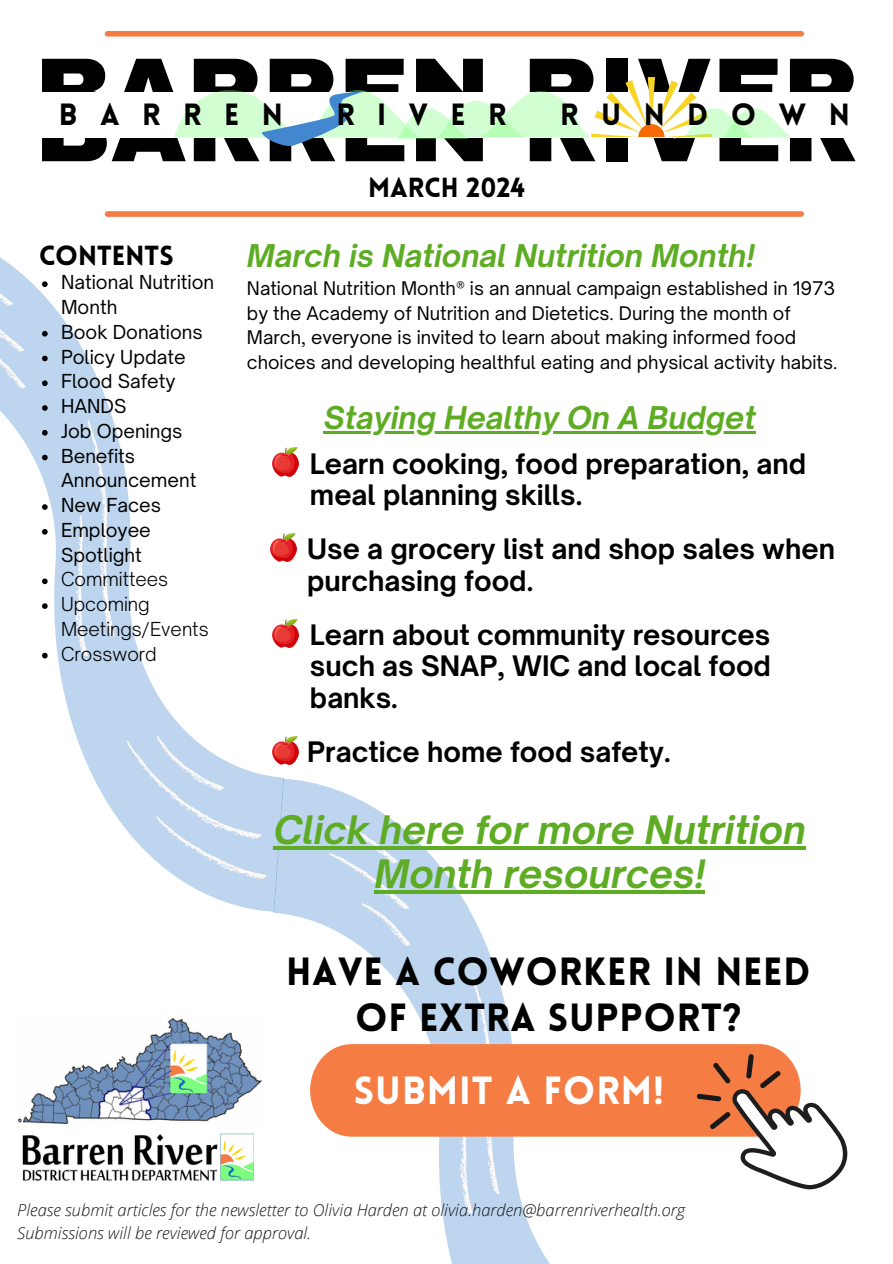
<style>
.page{position:relative;width:893px;height:1264px;background:#fff}
.page>*{position:absolute;margin:0;border:0;box-sizing:border-box;transform-origin:0 0}
.t1{font:900 97.5px "Archivo";color:#000}
.t2{font:900 38.4px/45.6px "Lovelo";letter-spacing:.02em;color:#000;text-align:center}
.t3{font:900 38.4px "Lovelo";letter-spacing:.025em;color:#fff}
.t4{font:italic 700 37.5px/43.8px "Open Sauce One";color:#5eac24;text-align:center}
.t5{font:italic 700 30px "Open Sauce One";color:#5eac24}
.t6{font:900 30px "Lovelo";color:#000}
.t7{font:700 27px/31.5px "Open Sauce One";color:#000}
.t8{font:900 27px "Lovelo";color:#000}
.t9{font:18.45px/24.8px "Open Sauce One";color:#000}
.t10{font:300 18.45px/24.8px "Open Sauce One";color:#000}
.t11{font:18px/24.8px "Open Sauce One";color:#000}
.t12{font:italic 300 16.5px "Open Sans";color:#181818}
</style>
<div class="page">
<svg style="left:0;top:264px;width:299px;height:616px"></svg>
<svg style="left:235px;top:778px;width:472px;height:304px"></svg>
<svg style="left:288px;top:821px;width:406px;height:442px"></svg>
<div style="left:107px;top:211px;width:694px;height:6px;background:#f57c43"></div>
<img style="left:18px;top:1018px;width:243px;height:105px">
<img style="left:22px;top:1133px;width:232px;height:48px">
<div style="left:107px;top:31px;width:694px;height:6px;background:#f57c43"></div>
<svg style="left:174px;top:77px;width:618px;height:69px"></svg>
<svg style="left:310px;top:1044px;width:538px;height:146px"></svg>
<svg style="left:42px;top:281px;width:6px;height:6px"></svg>
<svg style="left:42px;top:331px;width:6px;height:5px"></svg>
<svg style="left:42px;top:355px;width:6px;height:6px"></svg>
<svg style="left:42px;top:380px;width:6px;height:6px"></svg>
<svg style="left:42px;top:405px;width:6px;height:6px"></svg>
<svg style="left:42px;top:430px;width:6px;height:5px"></svg>
<svg style="left:42px;top:454px;width:6px;height:6px"></svg>
<svg style="left:42px;top:504px;width:6px;height:6px"></svg>
<svg style="left:42px;top:529px;width:6px;height:5px"></svg>
<svg style="left:42px;top:578px;width:6px;height:6px"></svg>
<svg style="left:42px;top:603px;width:6px;height:6px"></svg>
<svg style="left:42px;top:652px;width:6px;height:6px"></svg>
<hr style="left:274px;top:846px;width:531px;height:3px;background:#5eac24">
<hr style="left:374px;top:890px;width:144px;height:3px;background:#5eac24">
<hr style="left:518px;top:890px;width:187px;height:3px;background:#5eac24">
<hr style="left:324px;top:431px;width:431px;height:3px;background:#5eac24">
<img style="left:270px;top:533px;width:26px;height:28px">
<img style="left:273px;top:619px;width:26px;height:28px">
<img style="left:273px;top:736px;width:26px;height:28px">
<p class="t1" style="left:35px;top:40px;width:825px">BARREN RIVER</p>
<p class="t1" style="left:35px;top:76px;width:825px">BARREN RIVER</p>
<h4 class="t6" style="left:59px;top:102px;width:62px">B A</h4>
<h4 class="t6" style="left:142px;top:102px;width:61px">R R</h4>
<h4 class="t6" style="left:224px;top:102px;width:60px">E N</h4>
<h4 class="t6" style="left:336px;top:102px;width:20px">R</h4>
<h4 class="t6" style="left:377px;top:102px;width:11px">I</h4>
<h4 class="t6" style="left:409px;top:102px;width:99px">VER</h4>
<h4 class="t6" style="left:560px;top:102px;width:20px">R</h4>
<h4 class="t6" style="left:601px;top:102px;width:22px">U</h4>
<h4 class="t6" style="left:643px;top:102px;width:66px">N D</h4>
<h4 class="t6" style="left:731px;top:102px;width:77px">O W</h4>
<h4 class="t6" style="left:828px;top:102px;width:23px">N</h4>
<p class="t8" style="left:39px;top:245px;width:136px">CONTENTS</p>
<p class="t9" style="left:61px;top:270px;width:155px">National Nutrition<br>Month</p>
<p class="t9" style="left:61px;top:319px;width:143px">Book Donations</p>
<p class="t9" style="left:61px;top:344px;width:126px">Policy Update</p>
<p class="t9" style="left:61px;top:369px;width:116px">Flood Safety</p>
<p class="t9" style="left:61px;top:393px;width:67px">HANDS</p>
<p class="t9" style="left:61px;top:418px;width:123px">Job Openings</p>
<h6 class="t9" style="left:61px;top:443px;width:137px">Benefits<br>Announcement</h6>
<p class="t9" style="left:61px;top:492px;width:101px">New Faces</p>
<p class="t9" style="left:61px;top:517px;width:91px">Employee<br>Spotlight</p>
<p class="t10" style="left:61px;top:567px;width:109px">Committees</p>
<p class="t10" style="left:61px;top:591px;width:149px">Upcoming<br>Meetings/Events</p>
<p class="t10" style="left:61px;top:641px;width:97px">Crossword</p>
<p class="t8" style="left:368px;top:177px;width:158px">MARCH 2024</p>
<p class="t5" style="left:247px;top:237px;width:509px">March is National Nutrition Month!</p>
<p class="t11" style="left:247px;top:275px;width:592px">National Nutrition Month® is an annual campaign established in 1973 by the Academy of Nutrition and Dietetics. During the month of March, everyone is invited to learn about making informed food choices and developing healthful eating and physical activity habits.</p>
<p class="t5" style="left:324px;top:399px;width:433px">Staying Healthy On A Budget</p>
<h1 class="t7" style="left:310px;top:448px;width:497px">Learn cooking, food preparation, and meal planning skills.</h1>
<p class="t7" style="left:307px;top:533px;width:529px">Use a grocery list and shop sales when purchasing food.</p>
<p class="t7" style="left:310px;top:619px;width:462px;text-align:justify">Learn about community resources such as SNAP, WIC and local food banks.</p>
<p class="t7" style="left:307px;top:736px;width:365px">Practice home food safety.</p>
<p class="t4" style="left:274px;top:808px;width:533px">Click here for more Nutrition<br>Month resources!</p>
<p class="t2" style="left:286px;top:952px;width:526px">HAVE A COWORKER IN NEED<br>OF EXTRA SUPPORT?</p>
<p class="t3" style="left:354px;top:1075px;width:311px">SUBMIT A FORM!</p>
<p class="t12" style="left:17px;top:1198px;width:669px">Please submit articles for the newsletter to Olivia Harden at olivia.harden@barrenriverhealth.org</p>
<p class="t12" style="left:17px;top:1221px;width:295px">Submissions will be reviewed for approval.</p>
</div>
